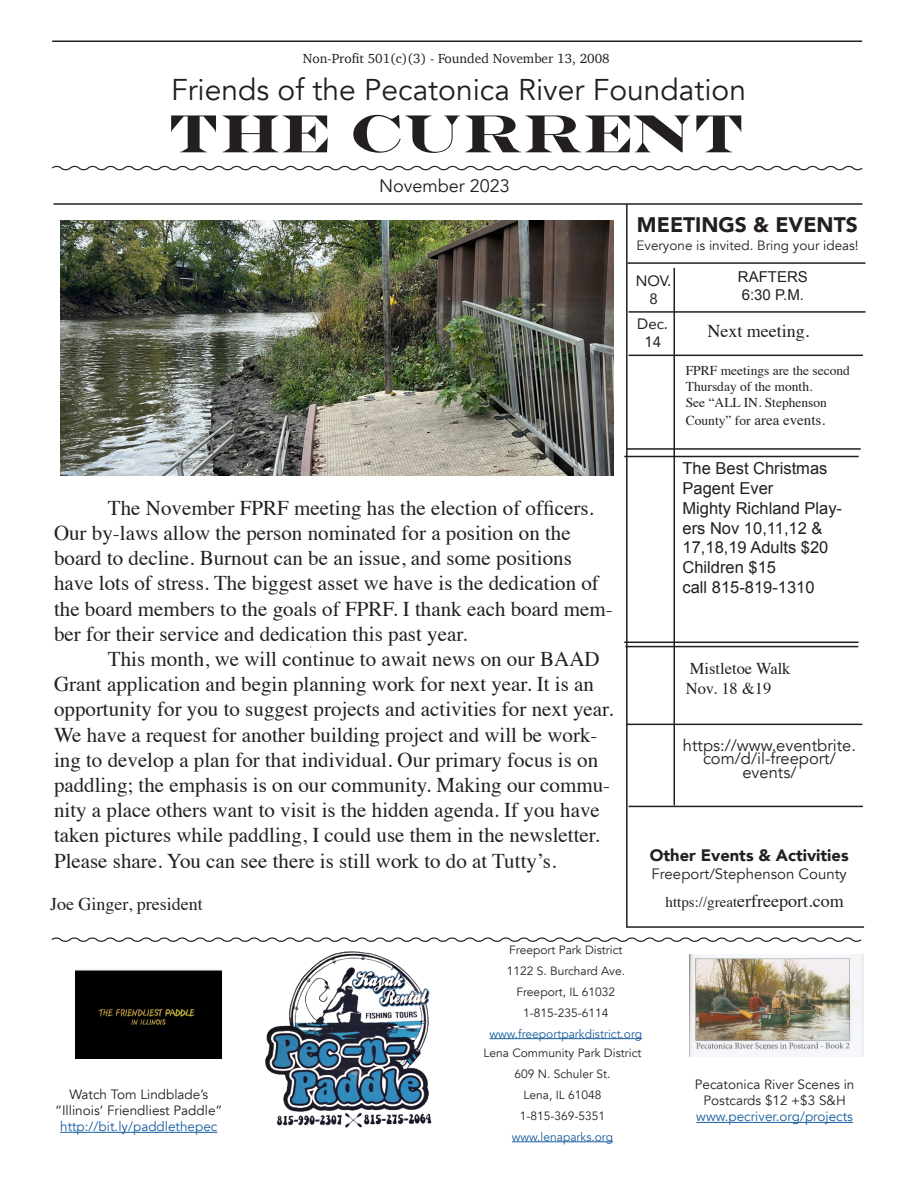
<style>
.page{position:relative;width:918px;height:1188px;background:#fff}
.page>*{position:absolute;margin:0;border:0;box-sizing:border-box;transform-origin:0 0}
.t1{font:700 54px "Engravers";color:#231f20}
.t2{font:30px "Avenir";color:#231f20}
.t3{font:21px/25.2px "Times";color:#231f20}
.t4{font:900 21px "Avenir";color:#231f20}
.t5{font:18px "Times";color:#231f20}
.t6{font:18px "Avenir";color:#231f20}
.t7{font:16.5px/19.8px "Arial";color:#231f20}
.t8{font:16.5px/13.5px "Avenir";color:#231f20;text-align:center}
.t9{font:900 16.5px "Avenir";color:#231f20}
.t10{font:16.5px/19.8px "Times";color:#231f20}
.t11{font:15px "Avenir";color:#231f20}
.t12{font:15px "Times";color:#231f20}
.t13{font:15px "Arial";color:#231f20}
.t14{font:15px "Avenir";color:#231f20}
.t15{font:13.5px/16.2px "Avenir";color:#231f20;text-align:center}
.t16{font:13.5px/16.2px "Times";color:#231f20}
.t17{font:13.5px "Charter";color:#231f20}
.t18{font:12px/21px "Avenir";color:#231f20;text-align:center}
.t19{font:12px/21px "Avenir";color:#175d9e;text-align:center}
.s1{font-size:13.5px}
.s2{font-size:15px}
.s3{color:#175d9e}
.s4{color:#231f20}
</style>
<div class="page">
<hr style="left:52px;top:40px;width:810px;height:2px;background:#231f20">
<svg style="left:52px;top:165px;width:811px;height:6px"></svg>
<hr style="left:54px;top:203px;width:809px;height:2px;background:#231f20">
<svg style="left:51px;top:937px;width:811px;height:5px"></svg>
<hr style="left:674px;top:268px;width:1px;height:537px;background:#231f20">
<hr style="left:626px;top:204px;width:2px;height:723px;background:#231f20">
<hr style="left:629px;top:311px;width:236px;height:2px;background:#231f20">
<hr style="left:628px;top:262px;width:238px;height:2px;background:#231f20">
<hr style="left:626px;top:724px;width:236px;height:1px;background:#231f20">
<hr style="left:626px;top:926px;width:238px;height:2px;background:#231f20">
<hr style="left:624px;top:456px;width:235px;height:1px;background:#231f20">
<hr style="left:624px;top:642px;width:235px;height:1px;background:#231f20">
<hr style="left:625px;top:646px;width:233px;height:1px;background:#231f20">
<hr style="left:629px;top:355px;width:234px;height:1px;background:#231f20">
<hr style="left:626px;top:448px;width:235px;height:2px;background:#231f20">
<hr style="left:696px;top:1122px;width:157px;height:1px;background:#175d9e">
<hr style="left:60px;top:1132px;width:157px;height:1px;background:#175d9e">
<img style="left:75px;top:969px;width:147px;height:90px">
<hr style="left:512px;top:1142px;width:101px;height:1px;background:#175d9e">
<hr style="left:490px;top:1038px;width:152px;height:1px;background:#175d9e">
<hr style="left:629px;top:806px;width:234px;height:1px;background:#231f20">
<img style="left:265px;top:951px;width:167px;height:177px">
<img style="left:689px;top:955px;width:175px;height:101px">
<img style="left:60px;top:220px;width:553px;height:255px">
<p class="t17" style="left:303px;top:47px;width:308px">Non-Profit 501(c)(3) - Founded November 13, 2008</p>
<p class="t2" style="left:171px;top:72px;width:577px">Friends of the Pecatonica River Foundation</p>
<p class="t1" style="left:167px;top:102px;width:580px">THE CURRENT</p>
<p class="t6" style="left:379px;top:175px;width:132px">November 2023</p>
<p class="t3" style="left:54px;top:493px;width:560px;text-indent:54px">The November FPRF meeting has the election of officers.<br>Our by-laws allow the person nominated for a position on the board to decline. Burnout can be an issue, and some positions have lots of stress. The biggest asset we have is the dedication of the board members to the goals of FPRF. I thank each board mem&shy;ber for their service and dedication this past year.</p>
<p class="t3" style="left:54px;top:644px;width:561px;text-indent:54px">This month, we will continue to await news on our BAAD Grant application and begin planning work for next year. It is an opportunity for you to suggest projects and activities for next year.<br>We have a request for another building project and will be work&shy;ing to develop a plan for that individual. Our primary focus is on paddling; the emphasis is on our community. Making our commu&shy;nity a place others want to visit is the hidden agenda. If you have taken pictures while paddling, I could use them in the newsletter.<br>Please share. You can see there is still work to do at Tutty’s.</p>
<p class="t5" style="left:50px;top:887px;width:154px">Joe Ginger, president</p>
<p class="t4" style="left:637px;top:206px;width:222px">MEETINGS &amp; EVENTS</p>
<p class="t15" style="left:636px;top:238px;width:224px">Everyone is invited. Bring your ideas!</p>
<p class="t14" style="left:636px;top:269px;width:37px">NOV.</p>
<p class="t14" style="left:649px;top:287px;width:10px">8</p>
<p class="t14" style="left:637px;top:312px;width:32px">Dec.</p>
<p class="t14" style="left:644px;top:330px;width:18px">14</p>
<p class="t13" style="left:738px;top:267px;width:72px">RAFTERS</p>
<p class="t13" style="left:742px;top:285px;width:64px">6:30 P.M.</p>
<p class="t5" style="left:707px;top:314px;width:103px">Next meeting.</p>
<p class="t16" style="left:686px;top:361px;width:166px">FPRF meetings are the second<br>Thursday of the month.</p>
<p class="t16" style="left:686px;top:393px;width:143px">See “ALL IN. Stephenson</p>
<p class="t12" style="left:686px;top:406px;width:141px"><span class="s1">County” for</span> area events.</p>
<p class="t7" style="left:683px;top:459px;width:146px">The Best Christmas<br>Pagent Ever</p>
<p class="t7" style="left:683px;top:498px;width:161px">Mighty Richland Play&shy;ers Nov 10,11,12 &amp;<br>17,18,19 Adults $20<br>Children $15</p>
<p class="t7" style="left:683px;top:578px;width:134px">call 815-819-1310</p>
<p class="t10" style="left:686px;top:657px;width:106px">Mistletoe Walk<br>Nov. 18 &amp;19</p>
<p class="t8" style="left:683px;top:739px;width:175px">https://www.eventbrite. com/d/il-freeport/ events/</p>
<p class="t9" style="left:650px;top:842px;width:200px">Other Events &amp; Activities</p>
<p class="t11" style="left:652px;top:865px;width:197px">Freeport/Stephenson County</p>
<p class="t5" style="left:666px;top:884px;width:180px"><span class="s2">https://great</span>erfreeport.com</p>
<p class="t15" style="left:55px;top:1086px;width:169px">Watch Tom Lindblade’s “Illinois’ Friendliest Paddle” <span class="s3">http://bit.ly/paddlethepec</span></p>
<p class="t18" style="left:509px;top:939px;width:115px">Freeport Park District</p>
<p class="t18" style="left:507px;top:960px;width:120px">1122 S. Burchard Ave.</p>
<p class="t18" style="left:517px;top:981px;width:100px">Freeport, IL 61032</p>
<p class="t19" style="left:490px;top:1002px;width:154px"><span class="s4">1-815-235-6114 </span>www.freeportparkdistrict.org</p>
<p class="t18" style="left:484px;top:1042px;width:159px">Lena Community Park District</p>
<p class="t18" style="left:514px;top:1063px;width:98px">609 N. Schuler St.<br>Lena, IL 61048</p>
<p class="t19" style="left:512px;top:1105px;width:103px"><span class="s4">1-815-369-5351 </span>www.lenaparks.org</p>
<p class="t15" style="left:695px;top:1076px;width:161px">Pecatonica River Scenes in<br>Postcards $12 +$3 S&amp;H <span class="s3">www.pecriver.org/projects</span></p>
</div>
